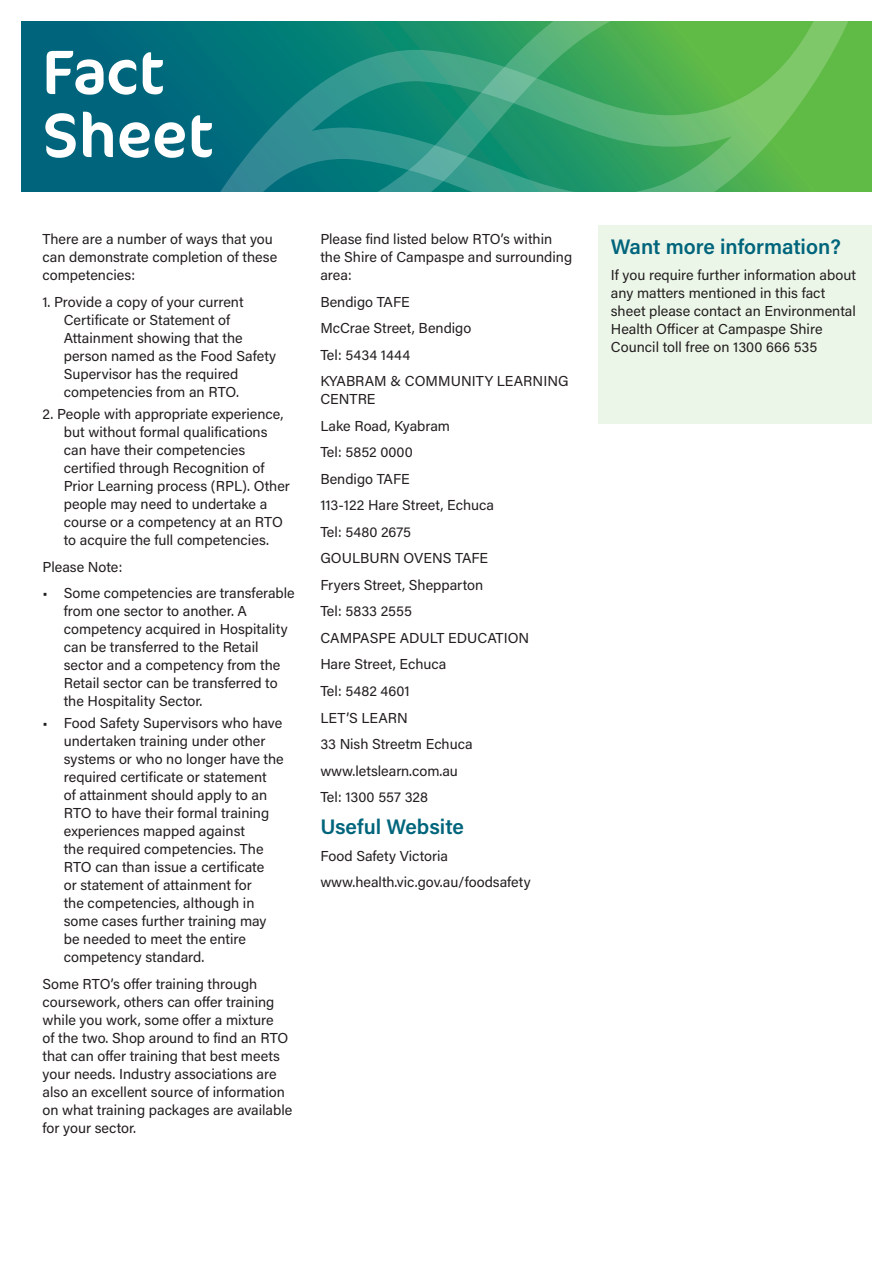
<style>
.page{position:relative;width:893px;height:1263px;background:#fff}
.page>*{position:absolute;margin:0;border:0;box-sizing:border-box;transform-origin:0 0}
.t1{font:63px/63px "Cocon Pro";color:#fff}
.t2{font:600 21px "Acumin Pro";color:#00657c}
.t3{font:14.4px/18px "Acumin Pro";color:#231f20}
</style>
<div class="page">
<div style="left:21px;top:21px;width:851px;height:170px;background:#00657c"></div>
<svg style="left:200px;top:21px;width:660px;height:170px"></svg>
<svg style="left:435px;top:21px;width:425px;height:135px;background:#4fb062"></svg>
<div style="left:598px;top:225px;width:274px;height:199px;background:#ecf6e8"></div>
<h1 class="t1" style="left:43px;top:40px;width:172px">Fact<br>Sheet</h1>
<p class="t3" style="left:43px;top:230px;width:236px">There are a number of ways that you can demonstrate completion of these competencies:</p>
<p class="t3" style="left:64px;top:292px;width:214px;text-indent:-21px">1. Provide a copy of your current<br>Certificate or Statement of<br>Attainment showing that the person named as the Food Safety<br>Supervisor has the required competencies from an RTO.</p>
<p class="t3" style="left:64px;top:404px;width:228px;text-indent:-21px">2. People with appropriate experience, but without formal qualifications can have their competencies certified through Recognition of Prior Learning process (RPL). Other people may need to undertake a course or a competency at an RTO to acquire the full competencies.</p>
<p class="t3" style="left:43px;top:557px;width:81px">Please Note:</p>
<p class="t3" style="left:64px;top:583px;width:233px;text-indent:-21px">• Some competencies are transferable from one sector to another. A competency acquired in Hospitality can be transferred to the Retail sector and a competency from the<br>Retail sector can be transferred to the Hospitality Sector.</p>
<p class="t3" style="left:64px;top:714px;width:221px;text-indent:-21px">• Food Safety Supervisors who have undertaken training under other systems or who no longer have the required certificate or statement<br>of attainment should apply to an<br>RTO to have their formal training experiences mapped against<br>the required competencies. The<br>RTO can than issue a certificate<br>or statement of attainment for<br>the competencies, although in some cases further training may be needed to meet the entire competency standard.</p>
<p class="t3" style="left:43px;top:974px;width:251px">Some RTO’s offer training through coursework, others can offer training while you work, some offer a mixture<br>of the two. Shop around to find an RTO that can offer training that best meets your needs. Industry associations are also an excellent source of information on what training packages are available for your sector.</p>
<p class="t3" style="left:320px;top:230px;width:253px">Please find listed below RTO’s within the Shire of Campaspe and surrounding area:</p>
<p class="t3" style="left:320px;top:288px;width:250px;line-height:26.5px">Bendigo TAFE<br>McCrae Street, Bendigo<br>Tel: 5434 1444<br>KYABRAM &amp; COMMUNITY LEARNING</p>
<p class="t3" style="left:320px;top:385px;width:210px;line-height:26.5px">CENTRE<br>Lake Road, Kyabram<br>Tel: 5852 0000<br>Bendigo TAFE<br>113-122 Hare Street, Echuca<br>Tel: 5480 2675<br>GOULBURN OVENS TAFE<br>Fryers Street, Shepparton<br>Tel: 5833 2555<br>CAMPASPE ADULT EDUCATION<br>Hare Street, Echuca<br>Tel: 5482 4601<br>LET’S LEARN<br>33 Nish Streetm Echuca www.letslearn.com.au<br>Tel: 1300 557 328</p>
<h2 class="t2" style="left:320px;top:812px;width:145px">Useful Website</h2>
<p class="t3" style="left:320px;top:842px;width:212px;line-height:26.5px">Food Safety Victoria www.health.vic.gov.au/foodsafety</p>
<h2 class="t2" style="left:611px;top:232px;width:231px">Want more information?</h2>
<p class="t3" style="left:611px;top:265px;width:247px">If you require further information about any matters mentioned in this fact sheet please contact an Environmental Health Officer at Campaspe Shire Council toll free on 1300 666 535</p>
</div>
